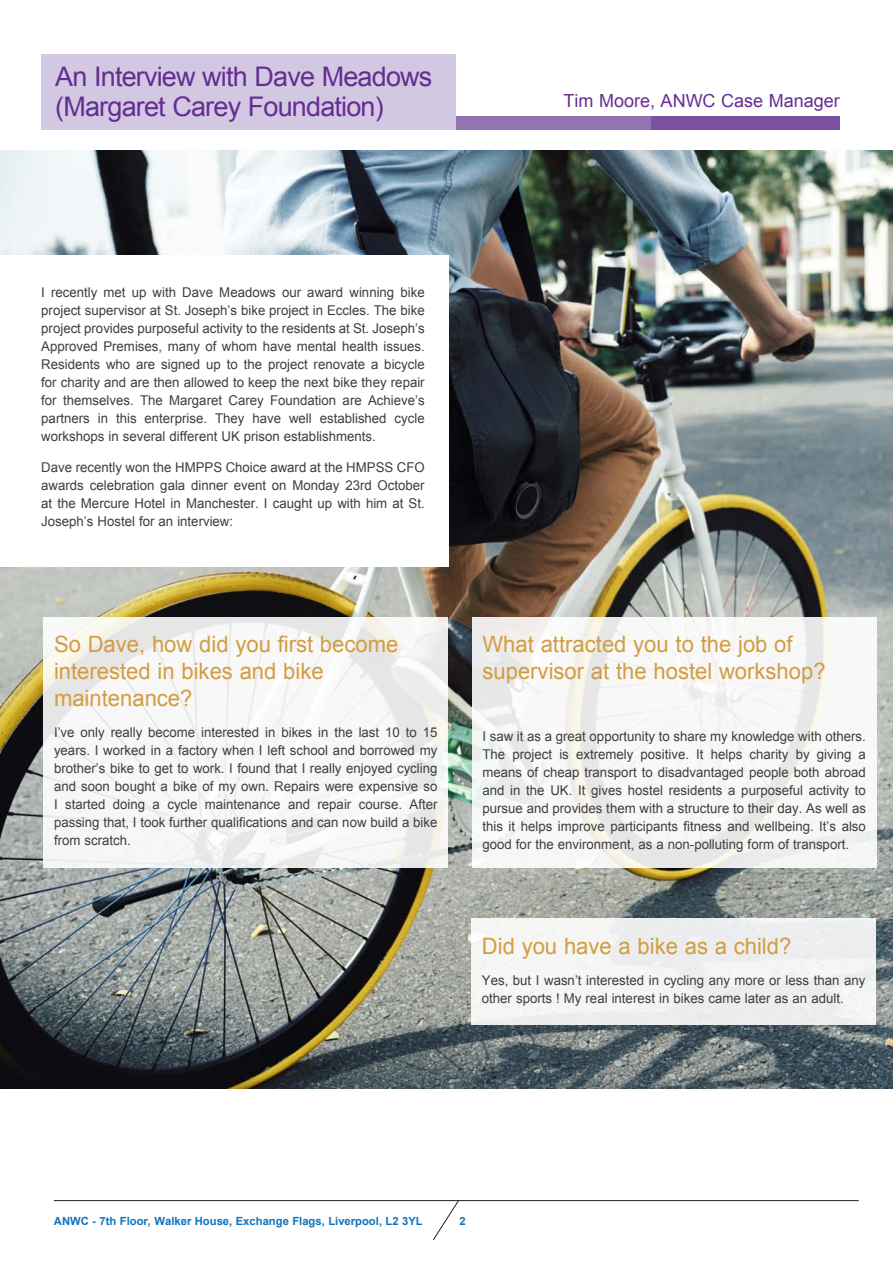
<style>
.page{position:relative;width:893px;height:1263px;background:#fff}
.page>*{position:absolute;margin:0;border:0;box-sizing:border-box;transform-origin:0 0}
.t1{font:27px/30px "Arial";letter-spacing:-.03em;color:#652d91}
.t2{font:22.5px/27px "Arial";color:#d29d41}
.t3{font:18px "Arial";color:#652d91}
.t4{font:13.5px/18px "Arial";color:#3e3e3f;text-align:justify}
.t5{font:700 11.25px "Arial";color:#1074bc}
</style>
<div class="page">
<img style="left:0;top:150px;width:893px;height:939px">
<div style="left:457px;top:116px;width:194px;height:13px;background:#9374b3"></div>
<div style="left:651px;top:116px;width:189px;height:13px;background:#7c51a1"></div>
<div style="left:42px;top:54px;width:414px;height:75px;background:#d3c8e2"></div>
<div style="left:0;top:255px;width:448px;height:311px;background:#fff"></div>
<div style="left:471px;top:918px;width:405px;height:107px;background:#f1f2f2"></div>
<svg style="left:43px;top:617px;width:405px;height:250px;fill:#f7f7f6"></svg>
<svg style="left:472px;top:617px;width:405px;height:250px"></svg>
<hr style="left:54px;top:1200px;width:805px;height:1px;background:#231f20">
<svg style="left:432px;top:1200px;width:28px;height:41px"></svg>
<p class="t1" style="left:55px;top:62px;width:379px">An Interview with Dave Meadows (Margaret Carey Foundation)</p>
<p class="t3" style="left:564px;top:89px;width:278px">Tim Moore, ANWC Case Manager</p>
<p class="t4" style="left:41px;top:283px;width:385px">I recently met up with Dave Meadows our award winning bike project supervisor at St. Joseph’s bike project in Eccles. The bike project provides purposeful activity to the residents at St. Joseph’s Approved Premises, many of whom have mental health issues.<br>Residents who are signed up to the project renovate a bicycle for charity and are then allowed to keep the next bike they repair for themselves. The Margaret Carey Foundation are Achieve’s partners in this enterprise. They have well established cycle workshops in several different UK prison establishments.</p>
<p class="t4" style="left:41px;top:458px;width:385px">Dave recently won the HMPPS Choice award at the HMPSS CFO awards celebration gala dinner event on Monday 23rd October at the Mercure Hotel in Manchester. I caught up with him at St.<br>Joseph’s Hostel for an interview:</p>
<p class="t2" style="left:54px;top:631px;width:346px">So Dave, how did you first become interested in bikes and bike maintenance?</p>
<p class="t4" style="left:54px;top:723px;width:385px">I’ve only really become interested in bikes in the last 10 to 15 years. I worked in a factory when I left school and borrowed my brother’s bike to get to work. I found that I really enjoyed cycling and soon bought a bike of my own. Repairs were expensive so I started doing a cycle maintenance and repair course. After passing that, I took further qualifications and can now build a bike from scratch.</p>
<p class="t2" style="left:482px;top:631px;width:345px">What attracted you to the job of supervisor at the hostel workshop?</p>
<p class="t4" style="left:482px;top:727px;width:385px">I saw it as a great opportunity to share my knowledge with others.<br>The project is extremely positive. It helps charity by giving a means of cheap transport to disadvantaged people both abroad and in the UK. It gives hostel residents a purposeful activity to pursue and provides them with a structure to their day. As well as this it helps improve participants fitness and wellbeing. It’s also good for the environment, as a non-polluting form of transport.</p>
<p class="t2" style="left:482px;top:933px;width:311px">Did you have a bike as a child?</p>
<p class="t4" style="left:482px;top:971px;width:385px">Yes, but I wasn’t interested in cycling any more or less than any other sports ! My real interest in bikes came later as an adult.</p>
<p class="t5" style="left:54px;top:1214px;width:370px">ANWC - 7th Floor, Walker House, Exchange Flags, Liverpool, L2 3YL</p>
<p class="t5" style="left:459px;top:1214px;width:8px">2</p>
</div>
